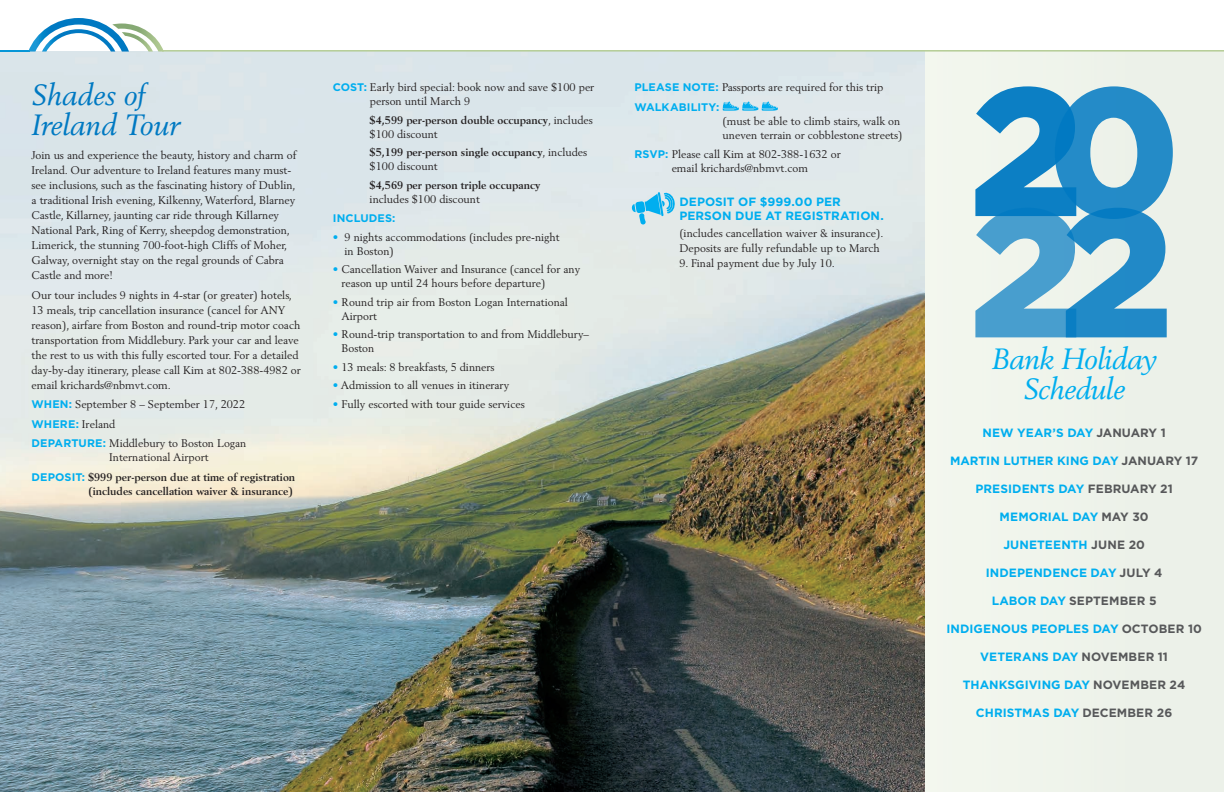
<style>
.page{position:relative;width:1224px;height:792px;background:#fff}
.page>*{position:absolute;margin:0;border:0;box-sizing:border-box;transform-origin:0 0}
.t1{font:italic 29px/30px "Berling LT Std";letter-spacing:-.01em;color:#0079c2}
.t2{font:italic 29px/30px "Berling LT Std";letter-spacing:-.015em;color:#00aeef;text-align:center}
.t3{font:700 12px/14px "Gotham";letter-spacing:.005em;color:#00aeef}
.t4{font:700 12px "Gotham";letter-spacing:.01em;color:#57585a}
.t5{font:11px/15px "Berling LT Std";color:#231f20}
.t6{font:700 11px/14px "Berling LT Std";color:#231f20}
.t7{font:700 11px "Gotham";letter-spacing:.01em;color:#00aeef}
.s1{font-family:"Gotham";font-weight:700;color:#00aeef}
.s2{font-weight:400}
.s3{font-family:"Gotham";color:#00aeef}
.s4{color:#00aeef}
.s5{color:#57585a}
</style>
<div class="page">
<div style="left:925px;top:52px;width:299px;height:740px;background:#eff3eb"></div>
<img style="left:0;top:52px;width:925px;height:740px">
<hr style="left:0;top:50px;width:29px;height:2px;background:#0696d7">
<svg style="left:29px;top:18px;width:134px;height:34px"></svg>
<hr style="left:162px;top:50px;width:1062px;height:2px;background:#b4cc95">
<svg style="left:723px;top:102px;width:55px;height:9px"></svg>
<svg style="left:632px;top:191px;width:45px;height:34px"></svg>
<svg style="left:975px;top:86px;width:198px;height:251px"></svg>
<h1 class="t1" style="left:32px;top:80px;width:150px">Shades of<br>Ireland Tour</h1>
<p class="t5" style="left:32px;top:147px;width:266px">Join us and experience the beauty, history and charm of Ireland. Our adventure to Ireland features many must&shy;see inclusions, such as the fascinating history of Dublin, a traditional Irish evening, Kilkenny, Waterford, Blarney Castle, Killarney, jaunting car ride through Killarney National Park, Ring of Kerry, sheepdog demonstration, Limerick, the stunning 700-foot-high Cliffs of Moher, Galway, overnight stay on the regal grounds of Cabra Castle and more!</p>
<p class="t5" style="left:32px;top:287px;width:271px">Our tour includes 9 nights in 4-star (or greater) hotels, 13 meals, trip cancellation insurance (cancel for ANY reason), airfare from Boston and round-trip motor coach transportation from Middlebury. Park your car and leave the rest to us with this fully escorted tour. For a detailed day-by-day itinerary, please call Kim at 802-388-4982 or email krichards@nbmvt.com.</p>
<p class="t5" style="left:32px;top:394px;width:216px;line-height:19.5px"><span class="s1">WHEN:</span> September 8 – September 17, 2022<br><span class="s1">WHERE:</span> Ireland<br><span class="s1">DEPARTURE:</span> Middlebury to Boston Logan</p>
<p class="t6" style="left:32px;top:447px;width:265px;line-height:19.5px;text-indent:78px"><span class="s2">International Airport<br></span><span class="s3">DEPOSIT:</span> $999 per-person due at time of registration</p>
<p class="t6" style="left:88px;top:484px;width:207px">(includes cancellation waiver &amp; insurance)</p>
<p class="t5" style="left:370px;top:80px;width:226px;line-height:14px;text-indent:-37px"><span class="s1">COST:</span> Early bird special: book now and save $100 per person until March 9</p>
<p class="t6" style="left:370px;top:113px;width:225px">$4,599 per-person double occupancy<span class="s2">, includes $100 discount</span></p>
<p class="t6" style="left:370px;top:145px;width:219px">$5,199 per-person single occupancy<span class="s2">, includes $100 discount</span></p>
<p class="t6" style="left:370px;top:178px;width:172px">$4,569 per person triple occupancy</p>
<p class="t5" style="left:370px;top:191px;width:112px">includes $100 discount</p>
<p class="t7" style="left:333px;top:212px;width:64px">INCLUDES:</p>
<p class="t5" style="left:345px;top:230px;width:217px;line-height:14px;text-indent:-12px"><span class="s4">•</span> 9 nights accommodations (includes pre-night in Boston)</p>
<p class="t5" style="left:342px;top:262px;width:240px;line-height:14px;text-indent:-9px"><span class="s4">•</span> Cancellation Waiver and Insurance (cancel for any reason up until 24 hours before departure)</p>
<p class="t5" style="left:342px;top:295px;width:228px;line-height:14px;text-indent:-9px"><span class="s4">•</span> Round trip air from Boston Logan International<br>Airport</p>
<p class="t5" style="left:342px;top:327px;width:249px;line-height:14px;text-indent:-9px"><span class="s4">•</span> Round-trip transportation to and from Middlebury–<br>Boston</p>
<p class="t5" style="left:333px;top:359px;width:163px"><span class="s4">•</span> 13 meals: 8 breakfasts, 5 dinners</p>
<p class="t5" style="left:333px;top:378px;width:178px"><span class="s4">•</span> Admission to all venues in itinerary</p>
<p class="t5" style="left:333px;top:396px;width:193px"><span class="s4">•</span> Fully escorted with tour guide services</p>
<p class="t5" style="left:634px;top:80px;width:251px"><span class="s1">PLEASE NOTE:</span> Passports are required for this trip</p>
<p class="t7" style="left:634px;top:101px;width:86px">WALKABILITY:</p>
<p class="t5" style="left:723px;top:114px;width:181px;line-height:14px">(must be able to climb stairs, walk on uneven terrain or cobblestone streets)</p>
<p class="t5" style="left:634px;top:147px;width:208px;line-height:14px;text-align:center"><span class="s1">RSVP:</span> Please call Kim at 802-388-1632 or email krichards@nbmvt.com</p>
<p class="t3" style="left:679px;top:195px;width:206px">DEPOSIT OF $999.00 PER<br>PERSON DUE AT REGISTRATION.</p>
<p class="t5" style="left:679px;top:225px;width:206px">(includes cancellation waiver &amp; insurance).<br>Deposits are fully refundable up to March</p>
<p class="t5" style="left:679px;top:255px;width:157px">9. Final payment due by July 10.</p>
<h1 class="t2" style="left:992px;top:344px;width:167px">Bank Holiday<br>Schedule</h1>
<p class="t3" style="left:982px;top:425px;width:185px">NEW YEAR’S DAY <span class="s5">JANUARY 1</span></p>
<p class="t3" style="left:950px;top:453px;width:250px">MARTIN LUTHER KING DAY <span class="s5">JANUARY 17</span></p>
<p class="t3" style="left:975px;top:481px;width:199px">PRESIDENTS DAY <span class="s5">FEBRUARY 21</span></p>
<p class="t3" style="left:1000px;top:509px;width:150px">MEMORIAL DAY <span class="s5">MAY 30</span></p>
<p class="t3" style="left:1003px;top:537px;width:143px">JUNETEENTH <span class="s5">JUNE 20</span></p>
<p class="t3" style="left:986px;top:565px;width:178px">INDEPENDENCE DAY <span class="s5">JULY 4</span></p>
<p class="t4" style="left:992px;top:593px;width:166px"><span class="s4">LABOR DAY</span> SEPTEMBER 5</p>
<p class="t3" style="left:946px;top:621px;width:257px">INDIGENOUS PEOPLES DAY <span class="s5">OCTOBER 10</span></p>
<p class="t3" style="left:980px;top:649px;width:189px">VETERANS DAY <span class="s5">NOVEMBER 11</span></p>
<p class="t3" style="left:963px;top:677px;width:224px">THANKSGIVING DAY <span class="s5">NOVEMBER 24</span></p>
<p class="t3" style="left:976px;top:705px;width:198px">CHRISTMAS DAY <span class="s5">DECEMBER 26</span></p>
</div>
